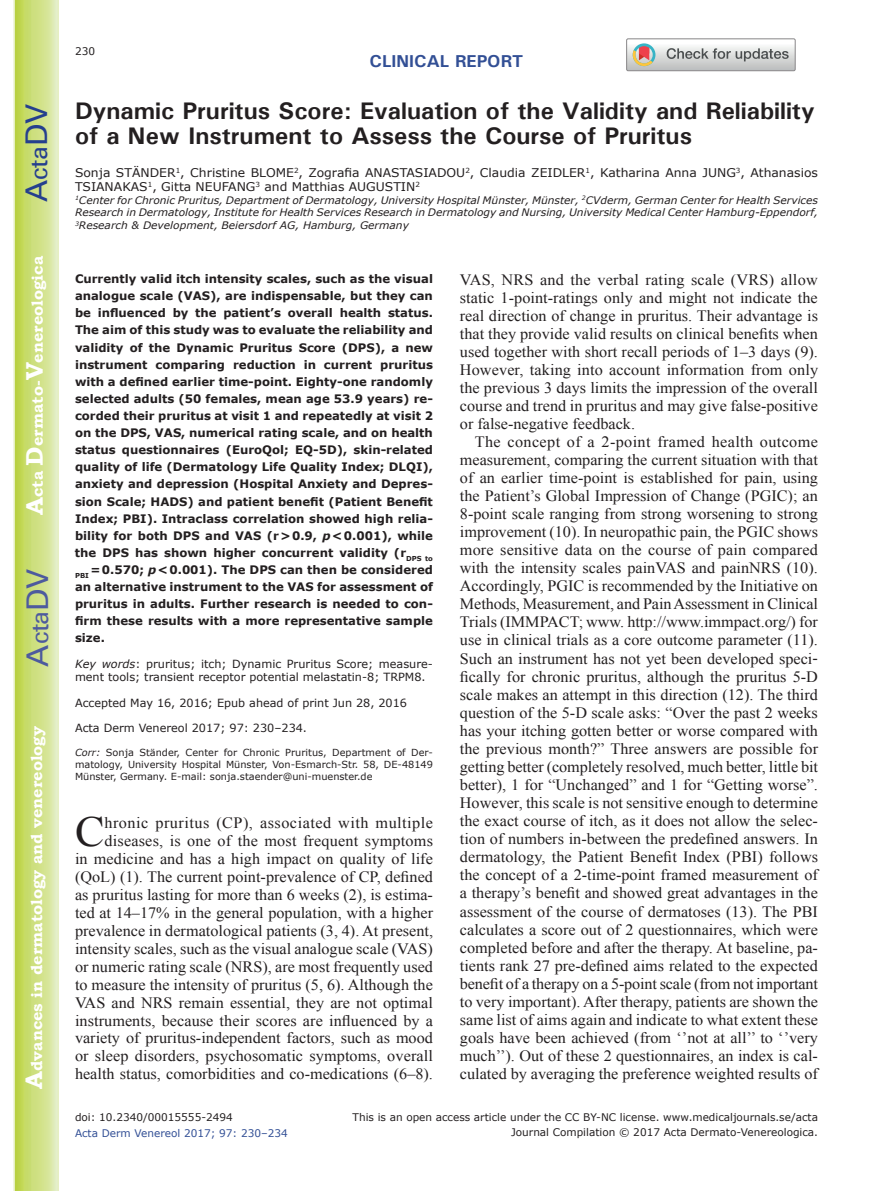
<style>
.page{position:relative;width:893px;height:1191px;background:#fff}
.page>*{position:absolute;margin:0;border:0;box-sizing:border-box;transform-origin:0 0}
.t1{font:42.9px "Times New Roman";color:#231f20}
.t2{font:30px "Univers";color:#4d5a9e}
.t3{font:30px "Univers";color:#253f8e}
.t4{font:700 24px/25.5px "Univers";color:#231f20}
.t5{font:700 17.25px "Univers";color:#324f95}
.t6{font:15.75px/18px "Times New Roman";color:#231f20;text-align:justify}
.t7{font:700 15.75px "Bookman Old Style";color:#fff}
.t8{font:12px/14.4px "Verdana";color:#231f20}
.t9{font:700 11.7px/17.1px "Verdana";color:#231f20;text-align:justify}
.t10{font:11.25px/13.5px "Verdana";color:#231f20}
.t11{font:10.5px "Verdana";color:#231f20}
.t12{font:10.5px "Verdana";color:#324f95}
.t13{font:italic 10.35px/12.8px "Verdana";color:#231f20;text-align:justify}
.t14{font:9.75px/11.7px "Verdana";color:#231f20;text-align:justify}
.s1{font-size:24px}
.s2{font-style:italic}
</style>
<div class="page">
<svg style="left:14px;top:0;width:45px;height:1191px;background:#cfe084"></svg>
<svg style="left:627px;top:39px;width:168px;height:32px"></svg>
<h2 class="t3" style="left:19px;top:202px;width:100px;rotate:-90deg">A<span class="s1">cta</span>DV</h2>
<p class="t7" style="left:28px;top:515px;width:260px;rotate:-90deg"><span class="s1">A</span>cta <span class="s1">D</span>ermato-<span class="s1">V</span>enereologica</p>
<h2 class="t2" style="left:20px;top:666px;width:100px;rotate:-90deg">A<span class="s1">cta</span>DV</h2>
<p class="t7" style="left:27px;top:1088px;width:364px;rotate:-90deg"><span class="s1">A</span>dvances in dermatology and venereology</p>
<p class="t11" style="left:75px;top:44px;width:22px">230</p>
<p class="t5" style="left:370px;top:50px;width:155px">CLINICAL REPORT</p>
<h3 class="t4" style="left:75px;top:97px;width:741px">Dynamic Pruritus Score: Evaluation of the Validity and Reliability of a New Instrument to Assess the Course of Pruritus</h3>
<p class="t8" style="left:75px;top:165px;width:744px">Sonja STÄNDER<sup>1</sup>, Christine BLOME<sup>2</sup>, Zografia ANASTASIADOU<sup>2</sup>, Claudia ZEIDLER<sup>1</sup>, Katharina Anna JUNG<sup>3</sup>, Athanasios<br>TSIANAKAS<sup>1</sup>, Gitta NEUFANG<sup>3</sup> and Matthias AUGUSTIN<sup>2</sup></p>
<p class="t13" style="left:75px;top:193px;width:744px"><sup>1</sup>Center for Chronic Pruritus, Department of Dermatology, University Hospital Münster, Münster, <sup>2</sup>CVderm, German Center for Health Services Research in Dermatology, Institute for Health Services Research in Dermatology and Nursing, University Medical Center Hamburg-Eppendorf, <sup>3</sup>Research &amp; Development, Beiersdorf AG, Hamburg, Germany</p>
<p class="t9" style="left:75px;top:270px;width:359px">Currently valid itch intensity scales, such as the visual analogue scale (VAS), are indispensable, but they can be influenced by the patient’s overall health status.<br>The aim of this study was to evaluate the reliability and validity of the Dynamic Pruritus Score (DPS), a new instrument comparing reduction in current pruritus with a defined earlier time-point. Eighty-one randomly selected adults (50 females, mean age 53.9 years) re&shy;corded their pruritus at visit 1 and repeatedly at visit 2 on the DPS, VAS, numerical rating scale, and on health status questionnaires (EuroQol; EQ-5D), skin-related quality of life (Dermatology Life Quality Index; DLQI), anxiety and depression (Hospital Anxiety and Depres&shy;sion Scale; HADS) and patient benefit (Patient Benefit Index; PBI). Intraclass correlation showed high relia&shy;bility for both DPS and VAS (r&gt;0.9, <span class="s2">p</span>&lt;0.001), while the DPS has shown higher concurrent validity (r<sub>DPS</sub> <sub>to PBI</sub> =0.570; <span class="s2">p</span>&lt;0.001). The DPS can then be considered an alternative instrument to the VAS for assessment of pruritus in adults. Further research is needed to con&shy;firm these results with a more representative sample size.</p>
<p class="t10" style="left:75px;top:657px;width:359px"><span class="s2">Key words</span>: pruritus; itch; Dynamic Pruritus Score; measure&shy;ment tools; transient receptor potential melastatin-8; TRPM8.</p>
<p class="t10" style="left:75px;top:696px;width:334px">Accepted May 16, 2016; Epub ahead of print Jun 28, 2016</p>
<p class="t10" style="left:75px;top:721px;width:234px">Acta Derm Venereol 2017; 97: 230–234.</p>
<p class="t14" style="left:75px;top:746px;width:359px"><span class="s2">Corr:</span> Sonja Ständer, Center for Chronic Pruritus, Department of Der&shy;matology, University Hospital Münster, Von-Esmarch-Str. 58, DE-48149<br>Münster, Germany. E-mail: sonja.staender@uni-muenster.de</p>
<h1 class="t1" style="left:75px;top:802px;width:31px">C</h1>
<p class="t6" style="left:75px;top:813px;width:360px;text-align:right">hronic pruritus (CP), associated with multiple diseases, is one of the most frequent symptoms<br>in medicine and has a high impact on quality of life (QoL) (1). The current point-prevalence of CP, defined as pruritus lasting for more than 6 weeks (2), is estima&shy;ted at 14–17% in the general population, with a higher prevalence in dermatological patients (3, 4). At present, intensity scales, such as the visual analogue scale (VAS) or numeric rating scale (NRS), are most frequently used to measure the intensity of pruritus (5, 6). Although the VAS and NRS remain essential, they are not optimal instruments, because their scores are influenced by a variety of pruritus-independent factors, such as mood or sleep disorders, psychosomatic symptoms, overall health status, comorbidities and co-medications (6–8).</p>
<p class="t6" style="left:460px;top:271px;width:360px">VAS, NRS and the verbal rating scale (VRS) allow static 1-point-ratings only and might not indicate the real direction of change in pruritus. Their advantage is that they provide valid results on clinical benefits when used together with short recall periods of 1–3 days (9).<br>However, taking into account information from only the previous 3 days limits the impression of the overall course and trend in pruritus and may give false-positive or false-negative feedback.</p>
<p class="t6" style="left:460px;top:432px;width:360px;text-indent:15px">The concept of a 2-point framed health outcome measurement, comparing the current situation with that of an earlier time-point is established for pain, using the Patient’s Global Impression of Change (PGIC); an 8-point scale ranging from strong worsening to strong improvement (10). In neuropathic pain, the PGIC shows more sensitive data on the course of pain compared with the intensity scales painVAS and painNRS (10).<br>Accordingly, PGIC is recommended by the Initiative on Methods, Measurement, and Pain Assessment in Clinical Trials (IMMPACT; www. http://www.immpact.org/) for use in clinical trials as a core outcome parameter (11).<br>Such an instrument has not yet been developed speci&shy;fically for chronic pruritus, although the pruritus 5-D scale makes an attempt in this direction (12). The third question of the 5-D scale asks: “Over the past 2 weeks has your itching gotten better or worse compared with the previous month?” Three answers are possible for getting better (completely resolved, much better, little bit better), 1 for “Unchanged” and 1 for “Getting worse”.<br>However, this scale is not sensitive enough to determine the exact course of itch, as it does not allow the selec&shy;tion of numbers in-between the predefined answers. In dermatology, the Patient Benefit Index (PBI) follows the concept of a 2-time-point framed measurement of a therapy’s benefit and showed great advantages in the assessment of the course of dermatoses (13). The PBI calculates a score out of 2 questionnaires, which were completed before and after the therapy. At baseline, pa&shy;tients rank 27 pre-defined aims related to the expected benefit of a therapy on a 5-point scale (from not important to very important). After therapy, patients are shown the same list of aims again and indicate to what extent these goals have been achieved (from ‘’not at all’’ to ‘’very much’’). Out of these 2 questionnaires, an index is cal&shy;culated by averaging the preference weighted results of</p>
<p class="t11" style="left:75px;top:1109px;width:159px">doi: 10.2340/00015555-2494</p>
<p class="t12" style="left:75px;top:1125px;width:214px">Acta Derm Venereol 2017; 97: 230–234</p>
<p class="t11" style="left:353px;top:1109px;width:467px">This is an open access article under the CC BY-NC license. www.medicaljournals.se/acta</p>
<p class="t11" style="left:511px;top:1125px;width:308px">Journal Compilation © 2017 Acta Dermato-Venereologica.</p>
</div>
